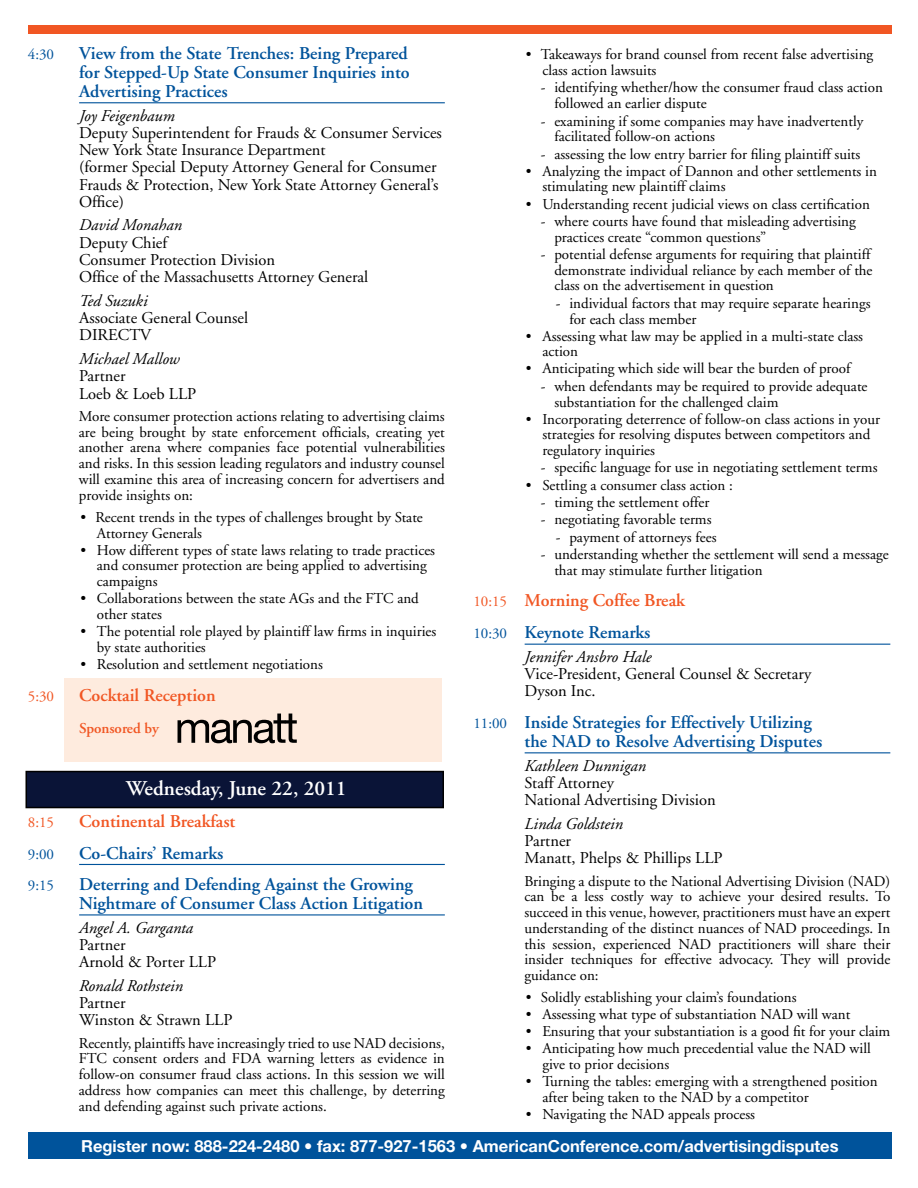
<style>
.page{position:relative;width:918px;height:1188px;background:#fff}
.page>*{position:absolute;margin:0;border:0;box-sizing:border-box;transform-origin:0 0}
.t1{font:600 21px "Adobe Garamond";color:#fff}
.t2{font:600 18px/18.8px "Adobe Garamond";color:#00539b}
.t3{font:600 18px/31.7px "Adobe Garamond";color:#f15623}
.t4{font:16.5px/17.2px "Adobe Garamond";color:#000}
.t5{font:italic 16.5px "Adobe Garamond";color:#000}
.t6{font:700 16.5px "Helvetica Neue";color:#fff}
.t7{font:15px/15.8px "Adobe Garamond";color:#000}
.t8{font:15px "Adobe Garamond";color:#00539b}
.t9{font:600 15px "Adobe Garamond";color:#f15623}
.t10{font:15px "Adobe Garamond";color:#f15623}
.s1{font-weight:400;font-size:15px}
.s2{font-weight:400;font-size:15px;color:#00539b}
.s3{color:#00539b}
</style>
<div class="page">
<div style="left:65px;top:678px;width:377px;height:84px;background:#feebde"></div>
<div style="left:26px;top:772px;width:417px;height:36px;background:#0a1437"></div>
<div style="left:26px;top:771px;width:418px;height:37px;border:2px solid #000"></div>
<div style="left:28px;top:1132px;width:864px;height:27px;background:#00539b"></div>
<div style="left:28px;top:25px;width:864px;height:8px;background:#f15623"></div>
<hr style="left:79px;top:102px;width:366px;height:1px;background:#00539b">
<hr style="left:79px;top:864px;width:366px;height:1px;background:#00539b">
<hr style="left:79px;top:914px;width:366px;height:1px;background:#00539b">
<hr style="left:525px;top:644px;width:365px;height:1px;background:#00539b">
<hr style="left:525px;top:752px;width:365px;height:1px;background:#00539b">
<svg style="left:178px;top:714px;width:119px;height:29px"></svg>
<p class="t8" style="left:28px;top:47px;width:28px">4:30</p>
<p class="t2" style="left:79px;top:45px;width:332px">View from the State Trenches: Being Prepared for Stepped-Up State Consumer Inquiries into<br>Advertising Practices</p>
<p class="t5" style="left:79px;top:107px;width:97px">Joy Feigenbaum</p>
<p class="t4" style="left:79px;top:124px;width:364px">Deputy Superintendent for Frauds &amp; Consumer Services New York State Insurance Department<br>(former Special Deputy Attorney General for Consumer Frauds &amp; Protection, New York State Attorney General’s Office)</p>
<p class="t5" style="left:79px;top:216px;width:104px">David Monahan</p>
<p class="t4" style="left:79px;top:234px;width:291px">Deputy Chief<br>Consumer Protection Division<br>Office of the Massachusetts Attorney General</p>
<p class="t5" style="left:79px;top:292px;width:70px">Ted Suzuki</p>
<p class="t4" style="left:79px;top:310px;width:171px">Associate General Counsel<br>DIRECTV</p>
<p class="t5" style="left:79px;top:350px;width:102px">Michael Mallow</p>
<p class="t4" style="left:79px;top:368px;width:119px">Partner<br>Loeb &amp; Loeb LLP</p>
<p class="t7" style="left:79px;top:409px;width:368px;text-align:justify">More consumer protection actions relating to advertising claims are being brought by state enforcement officials, creating yet another arena where companies face potential vulnerabilities and risks. In this session leading regulators and industry counsel will examine this area of increasing concern for advertisers and provide insights on:</p>
<p class="t7" style="left:97px;top:510px;width:328px;text-indent:-16px">• Recent trends in the types of challenges brought by State<br>Attorney Generals</p>
<p class="t7" style="left:97px;top:542px;width:340px;text-indent:-16px">• How different types of state laws relating to trade practices and consumer protection are being applied to advertising campaigns</p>
<p class="t7" style="left:97px;top:591px;width:324px;text-indent:-16px">• Collaborations between the state AGs and the FTC and other states</p>
<p class="t7" style="left:97px;top:624px;width:341px;text-indent:-16px">• The potential role played by plaintiff law firms in inquiries by state authorities</p>
<p class="t7" style="left:80px;top:657px;width:244px">• Resolution and settlement negotiations</p>
<p class="t10" style="left:28px;top:688px;width:28px">5:30</p>
<p class="t3" style="left:79px;top:679px;width:138px">Cocktail Reception</p>
<p class="t9" style="left:79px;top:720px;width:81px">Sponsored by</p>
<h1 class="t1" style="left:126px;top:777px;width:222px">Wednesday, June 22, 2011</h1>
<p class="t10" style="left:28px;top:814px;width:28px">8:15</p>
<p class="t3" style="left:79px;top:806px;width:158px">Continental Breakfast</p>
<p class="t8" style="left:28px;top:846px;width:28px">9:00</p>
<p class="t2" style="left:79px;top:844px;width:146px">Co-Chairs’ Remarks</p>
<p class="t8" style="left:28px;top:877px;width:28px">9:15</p>
<p class="t2" style="left:79px;top:875px;width:345px">Deterring and Defending Against the Growing<br>Nightmare of Consumer Class Action Litigation</p>
<p class="t5" style="left:79px;top:919px;width:116px">Angel A. Garganta</p>
<p class="t4" style="left:79px;top:937px;width:138px">Partner<br>Arnold &amp; Porter LLP</p>
<p class="t5" style="left:79px;top:977px;width:105px">Ronald Rothstein</p>
<p class="t4" style="left:79px;top:995px;width:155px">Partner<br>Winston &amp; Strawn LLP</p>
<p class="t7" style="left:79px;top:1035px;width:368px;text-align:justify">Recently, plaintiffs have increasingly tried to use NAD decisions, FTC consent orders and FDA warning letters as evidence in follow-on consumer fraud class actions. In this session we will address how companies can meet this challenge, by deterring and defending against such private actions.</p>
<p class="t7" style="left:542px;top:47px;width:332px;text-indent:-16px">• Takeaways for brand counsel from recent false advertising class action lawsuits</p>
<p class="t7" style="left:554px;top:80px;width:330px;text-indent:-14px">- identifying whether/how the consumer fraud class action followed an earlier dispute</p>
<p class="t7" style="left:554px;top:113px;width:310px;text-indent:-14px">- examining if some companies may have inadvertently facilitated follow-on actions</p>
<p class="t7" style="left:541px;top:146px;width:321px">- assessing the low entry barrier for filing plaintiff suits</p>
<p class="t7" style="left:542px;top:163px;width:336px;text-indent:-16px">• Analyzing the impact of Dannon and other settlements in stimulating new plaintiff claims</p>
<p class="t7" style="left:526px;top:196px;width:346px">• Understanding recent judicial views on class certification</p>
<p class="t7" style="left:554px;top:214px;width:303px;text-indent:-14px">- where courts have found that misleading advertising practices create “common questions”</p>
<p class="t7" style="left:554px;top:247px;width:320px;text-indent:-14px">- potential defense arguments for requiring that plaintiff demonstrate individual reliance by each member of the class on the advertisement in question</p>
<p class="t7" style="left:569px;top:296px;width:303px;text-indent:-14px">- individual factors that may require separate hearings for each class member</p>
<p class="t7" style="left:542px;top:328px;width:322px;text-indent:-16px">• Assessing what law may be applied in a multi-state class action</p>
<p class="t7" style="left:526px;top:361px;width:326px">• Anticipating which side will bear the burden of proof</p>
<p class="t7" style="left:554px;top:379px;width:315px;text-indent:-14px">- when defendants may be required to provide adequate substantiation for the challenged claim</p>
<p class="t7" style="left:542px;top:411px;width:339px;text-indent:-16px">• Incorporating deterrence of follow-on class actions in your strategies for resolving disputes between competitors and regulatory inquiries</p>
<p class="t7" style="left:541px;top:460px;width:338px">- specific language for use in negotiating settlement terms</p>
<p class="t7" style="left:526px;top:477px;width:209px">• Settling a consumer class action :</p>
<p class="t7" style="left:541px;top:495px;width:170px">- timing the settlement offer</p>
<p class="t7" style="left:541px;top:512px;width:172px">- negotiating favorable terms</p>
<p class="t7" style="left:556px;top:529px;width:162px">- payment of attorneys fees</p>
<p class="t7" style="left:554px;top:547px;width:336px;text-indent:-14px">- understanding whether the settlement will send a message that may stimulate further litigation</p>
<p class="t3" style="left:473px;top:585px;width:213px"><span class="s1">10:15</span> Morning Coffee Break<br><span class="s2">10:30</span> <span class="s3">Keynote Remarks</span></p>
<p class="t5" style="left:525px;top:648px;width:129px">Jennifer Ansbro Hale</p>
<p class="t4" style="left:525px;top:666px;width:288px">Vice-President, General Counsel &amp; Secretary<br>Dyson Inc.</p>
<p class="t2" style="left:525px;top:713px;width:299px;text-indent:-51px"><span class="s1">11:00</span> Inside Strategies for Effectively Utilizing the NAD to Resolve Advertising Disputes</p>
<p class="t5" style="left:525px;top:757px;width:123px">Kathleen Dunnigan</p>
<p class="t4" style="left:525px;top:774px;width:193px">Staff Attorney<br>National Advertising Division</p>
<p class="t5" style="left:525px;top:815px;width:100px">Linda Goldstein</p>
<p class="t4" style="left:525px;top:833px;width:199px">Partner<br>Manatt, Phelps &amp; Phillips LLP</p>
<p class="t7" style="left:524px;top:873px;width:368px;text-align:justify">Bringing a dispute to the National Advertising Division (NAD) can be a less costly way to achieve your desired results. To succeed in this venue, however, practitioners must have an expert understanding of the distinct nuances of NAD proceedings. In this session, experienced NAD practitioners will share their insider techniques for effective advocacy. They will provide guidance on:</p>
<p class="t7" style="left:526px;top:990px;width:272px">• Solidly establishing your claim’s foundations</p>
<p class="t7" style="left:526px;top:1007px;width:326px">• Assessing what type of substantiation NAD will want</p>
<p class="t7" style="left:526px;top:1024px;width:366px">• Ensuring that your substantiation is a good fit for your claim</p>
<p class="t7" style="left:542px;top:1041px;width:330px;text-indent:-16px">• Anticipating how much precedential value the NAD will give to prior decisions</p>
<p class="t7" style="left:542px;top:1074px;width:337px;text-indent:-16px">• Turning the tables: emerging with a strengthened position after being taken to the NAD by a competitor</p>
<p class="t7" style="left:526px;top:1107px;width:231px">• Navigating the NAD appeals process</p>
<p class="t6" style="left:81px;top:1136px;width:759px">Register now: 888-224-2480 • fax: 877-927-1563 • AmericanConference.com/advertisingdisputes</p>
</div>
